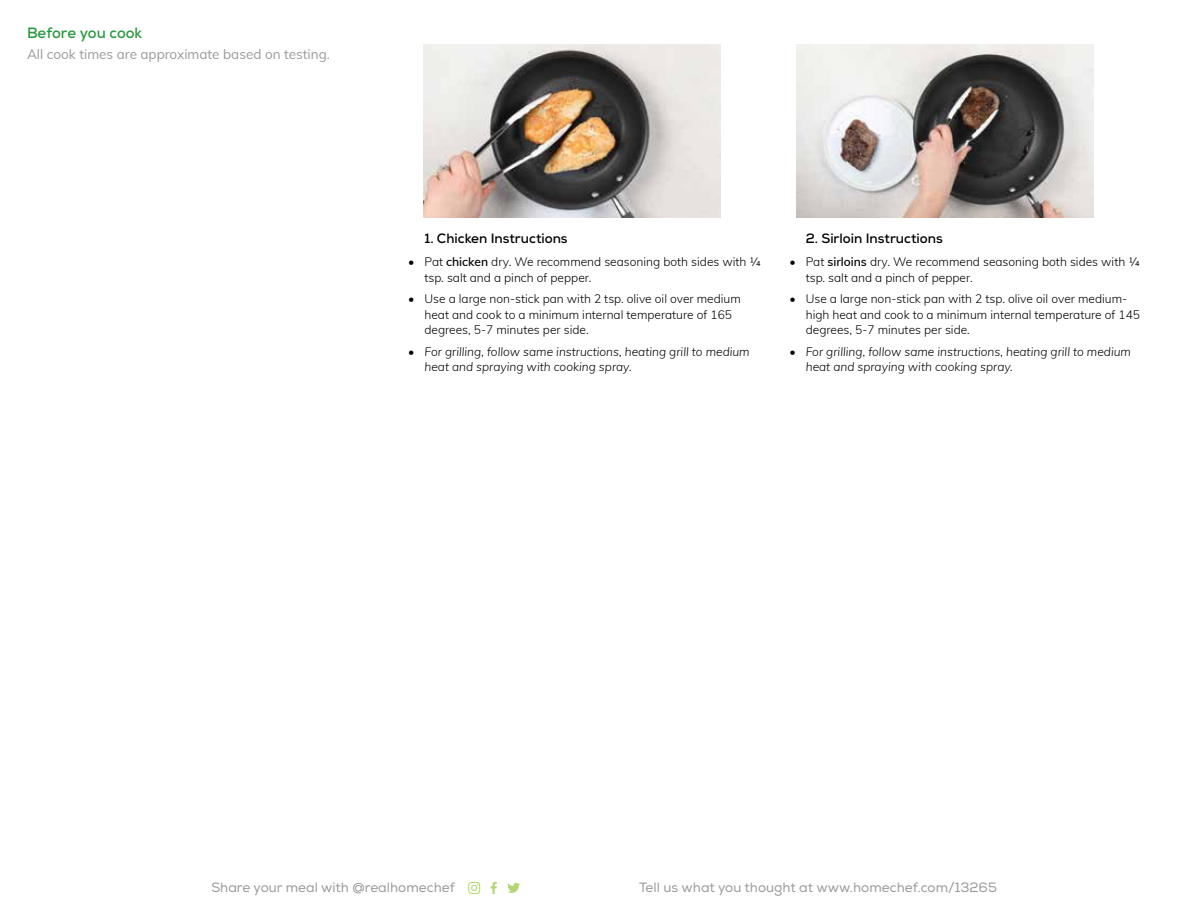
<style>
.page{position:relative;width:1188px;height:918px;background:#fff}
.page>*{position:absolute;margin:0;border:0;box-sizing:border-box;transform-origin:0 0}
.t1{font:700 15px "Nexa";letter-spacing:-.005em;color:#2c9942}
.t2{font:13.5px "Nexa";color:#9a9a9a}
.t3{font:700 13.5px "Nexa";color:#000}
.t4{font:13.5px "Muli";color:#9a9a9a}
.t5{font:300 12px/15.8px "Muli";color:#000}
.t6{font:italic 300 12px/15.8px "Muli";color:#000}
.s1{font-weight:600}
.s2{font-style:normal}
</style>
<div class="page">
<svg style="left:491px;top:882px;width:6px;height:12px"></svg>
<svg style="left:468px;top:882px;width:12px;height:12px"></svg>
<svg style="left:507px;top:883px;width:13px;height:10px"></svg>
<img style="left:423px;top:44px;width:297px;height:173px">
<img style="left:797px;top:44px;width:297px;height:173px">
<p class="t1" style="left:27px;top:23px;width:117px">Before you cook</p>
<p class="t4" style="left:27px;top:44px;width:304px">All cook times are approximate based on testing.</p>
<p class="t3" style="left:424px;top:229px;width:145px">1. Chicken Instructions</p>
<p class="t5" style="left:424px;top:253px;width:338px;text-indent:-16px">• Pat <span class="s1">chicken</span> dry. We recommend seasoning both sides with ¼ tsp. salt and a pinch of pepper.</p>
<p class="t5" style="left:424px;top:290px;width:318px;text-indent:-16px">• Use a large non-stick pan with 2 tsp. olive oil over medium heat and cook to a minimum internal temperature of 165 degrees, 5-7 minutes per side.</p>
<p class="t6" style="left:424px;top:343px;width:327px;text-indent:-16px"><span class="s2">•</span> For grilling, follow same instructions, heating grill to medium heat and spraying with cooking spray.</p>
<p class="t3" style="left:806px;top:229px;width:139px">2. Sirloin Instructions</p>
<p class="t5" style="left:806px;top:253px;width:335px;text-indent:-16px">• Pat <span class="s1">sirloins</span> dry. We recommend seasoning both sides with ¼ tsp. salt and a pinch of pepper.</p>
<p class="t5" style="left:806px;top:290px;width:336px;text-indent:-16px">• Use a large non-stick pan with 2 tsp. olive oil over medium&shy;high heat and cook to a minimum internal temperature of 145 degrees, 5-7 minutes per side.</p>
<p class="t6" style="left:806px;top:343px;width:327px;text-indent:-16px"><span class="s2">•</span> For grilling, follow same instructions, heating grill to medium heat and spraying with cooking spray.</p>
<p class="t2" style="left:211px;top:879px;width:245px">Share your meal with @realhomechef</p>
<p class="t2" style="left:639px;top:879px;width:359px">Tell us what you thought at www.homechef.com/13265</p>
</div>
